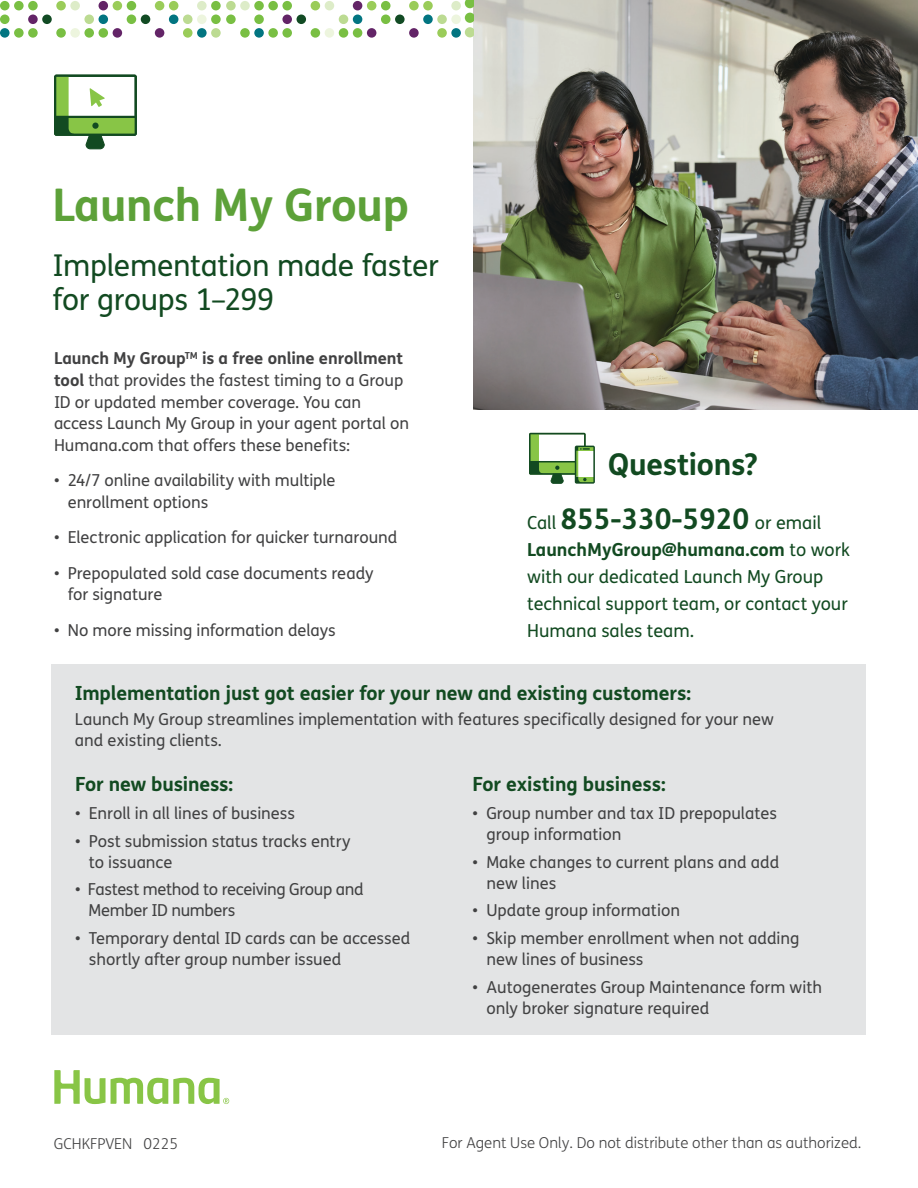
<style>
.page{position:relative;width:918px;height:1188px;background:#fff}
.page>*{position:absolute;margin:0;border:0;box-sizing:border-box;transform-origin:0 0}
.t1{font:700 45px "FS Humana";letter-spacing:-.005em;color:#5da139}
.t2{font:30px/34.5px "FS Humana";letter-spacing:-.01em;color:#124a21}
.t3{font:700 30px "FS Humana";letter-spacing:-.01em;color:#124a21}
.t4{font:700 28.5px "FS Humana";letter-spacing:-.005em;color:#124a21}
.t5{font:700 19.5px "FS Humana";letter-spacing:-.005em;color:#124a21}
.t6{font:18px/27px "FS Humana";color:#124a21}
.t7{font:16.5px/21px "FS Humana";color:#414142}
.t8{font:16.5px/21px "FS Humana";letter-spacing:-.02em;color:#414142}
.t9{font:300 15px "FS Humana";color:#414142}
.s1{font-weight:700}
.s2{font-weight:400;font-size:18px}
</style>
<div class="page">
<div style="left:52px;top:664px;width:814px;height:371px;background:#e3e4e5"></div>
<svg style="left:54px;top:1070px;width:175px;height:34px"></svg>
<svg style="left:54px;top:74px;width:83px;height:76px"></svg>
<img style="left:474px;top:0;width:444px;height:410px">
<svg style="left:529px;top:432px;width:66px;height:52px"></svg>
<svg style="left:465px;top:0;width:9px;height:37px"></svg>
<div style="left:409px;top:1px;width:10px;height:9px;background:#9acc59;border-radius:50%"></div>
<div style="left:409px;top:28px;width:10px;height:10px;background:#632467;border-radius:50%"></div>
<div style="left:437px;top:15px;width:10px;height:9px;background:#bcdb92;border-radius:50%"></div>
<div style="left:437px;top:28px;width:10px;height:10px;background:#9acc59;border-radius:50%"></div>
<div style="left:381px;top:1px;width:10px;height:9px;background:#79bf43;border-radius:50%"></div>
<div style="left:381px;top:15px;width:10px;height:9px;background:#79bf43;border-radius:50%"></div>
<div style="left:339px;top:15px;width:9px;height:9px;background:#bcdb92;border-radius:50%"></div>
<div style="left:339px;top:28px;width:9px;height:10px;background:#79bf43;border-radius:50%"></div>
<div style="left:268px;top:1px;width:10px;height:9px;background:#79bf43;border-radius:50%"></div>
<div style="left:268px;top:28px;width:10px;height:10px;background:#79bf43;border-radius:50%"></div>
<div style="left:282px;top:1px;width:10px;height:9px;background:#79bf43;border-radius:50%"></div>
<div style="left:282px;top:15px;width:10px;height:9px;background:#632467;border-radius:50%"></div>
<div style="left:282px;top:28px;width:10px;height:10px;background:#79bf43;border-radius:50%"></div>
<div style="left:451px;top:1px;width:10px;height:9px;background:#ddecc8;border-radius:50%"></div>
<div style="left:451px;top:15px;width:10px;height:9px;background:#edf5de;border-radius:50%"></div>
<div style="left:451px;top:28px;width:10px;height:10px;background:#027581;border-radius:50%"></div>
<div style="left:395px;top:15px;width:10px;height:9px;background:#124b24;border-radius:50%"></div>
<div style="left:353px;top:1px;width:9px;height:9px;background:#632467;border-radius:50%"></div>
<div style="left:353px;top:15px;width:9px;height:9px;background:#027581;border-radius:50%"></div>
<div style="left:353px;top:28px;width:9px;height:10px;background:#79bf43;border-radius:50%"></div>
<div style="left:297px;top:15px;width:9px;height:9px;background:#124b24;border-radius:50%"></div>
<div style="left:226px;top:1px;width:10px;height:9px;background:#bcdb92;border-radius:50%"></div>
<div style="left:226px;top:15px;width:10px;height:9px;background:#79bf43;border-radius:50%"></div>
<div style="left:423px;top:1px;width:10px;height:9px;background:#9acc59;border-radius:50%"></div>
<div style="left:423px;top:15px;width:10px;height:9px;background:#027581;border-radius:50%"></div>
<div style="left:367px;top:1px;width:9px;height:9px;background:#9acc59;border-radius:50%"></div>
<div style="left:367px;top:28px;width:9px;height:10px;background:#632467;border-radius:50%"></div>
<div style="left:311px;top:1px;width:9px;height:9px;background:#9acc59;border-radius:50%"></div>
<div style="left:311px;top:28px;width:9px;height:10px;background:#79bf43;border-radius:50%"></div>
<div style="left:240px;top:1px;width:10px;height:9px;background:#ddecc8;border-radius:50%"></div>
<div style="left:240px;top:28px;width:10px;height:10px;background:#79bf43;border-radius:50%"></div>
<div style="left:325px;top:1px;width:9px;height:9px;background:#ddecc8;border-radius:50%"></div>
<div style="left:325px;top:28px;width:9px;height:10px;background:#edf5de;border-radius:50%"></div>
<div style="left:254px;top:1px;width:10px;height:9px;background:#79bf43;border-radius:50%"></div>
<div style="left:254px;top:15px;width:10px;height:9px;background:#79bf43;border-radius:50%"></div>
<div style="left:254px;top:28px;width:10px;height:10px;background:#027581;border-radius:50%"></div>
<div style="left:211px;top:1px;width:10px;height:9px;background:#79bf43;border-radius:50%"></div>
<div style="left:211px;top:15px;width:10px;height:9px;background:#79bf43;border-radius:50%"></div>
<div style="left:211px;top:28px;width:10px;height:10px;background:#bcdb92;border-radius:50%"></div>
<div style="left:155px;top:1px;width:9px;height:9px;background:#9acc59;border-radius:50%"></div>
<div style="left:155px;top:28px;width:9px;height:10px;background:#632467;border-radius:50%"></div>
<div style="left:183px;top:15px;width:10px;height:9px;background:#bcdb92;border-radius:50%"></div>
<div style="left:183px;top:28px;width:10px;height:10px;background:#9acc59;border-radius:50%"></div>
<div style="left:127px;top:1px;width:9px;height:9px;background:#79bf43;border-radius:50%"></div>
<div style="left:127px;top:15px;width:9px;height:9px;background:#79bf43;border-radius:50%"></div>
<div style="left:84px;top:15px;width:10px;height:9px;background:#bcdb92;border-radius:50%"></div>
<div style="left:84px;top:28px;width:10px;height:10px;background:#79bf43;border-radius:50%"></div>
<div style="left:14px;top:1px;width:10px;height:9px;background:#79bf43;border-radius:50%"></div>
<div style="left:14px;top:28px;width:10px;height:10px;background:#79bf43;border-radius:50%"></div>
<div style="left:28px;top:1px;width:10px;height:9px;background:#79bf43;border-radius:50%"></div>
<div style="left:28px;top:15px;width:10px;height:9px;background:#632467;border-radius:50%"></div>
<div style="left:28px;top:28px;width:10px;height:10px;background:#79bf43;border-radius:50%"></div>
<div style="left:197px;top:1px;width:10px;height:9px;background:#ddecc8;border-radius:50%"></div>
<div style="left:197px;top:15px;width:10px;height:9px;background:#edf5de;border-radius:50%"></div>
<div style="left:197px;top:28px;width:10px;height:10px;background:#027581;border-radius:50%"></div>
<div style="left:141px;top:15px;width:9px;height:9px;background:#124b24;border-radius:50%"></div>
<div style="left:99px;top:1px;width:9px;height:9px;background:#632467;border-radius:50%"></div>
<div style="left:99px;top:15px;width:9px;height:9px;background:#027581;border-radius:50%"></div>
<div style="left:99px;top:28px;width:9px;height:10px;background:#79bf43;border-radius:50%"></div>
<div style="left:42px;top:15px;width:10px;height:9px;background:#124b24;border-radius:50%"></div>
<div style="left:169px;top:1px;width:9px;height:9px;background:#9acc59;border-radius:50%"></div>
<div style="left:169px;top:15px;width:9px;height:9px;background:#027581;border-radius:50%"></div>
<div style="left:113px;top:1px;width:9px;height:9px;background:#9acc59;border-radius:50%"></div>
<div style="left:113px;top:28px;width:9px;height:10px;background:#632467;border-radius:50%"></div>
<div style="left:56px;top:1px;width:10px;height:9px;background:#9acc59;border-radius:50%"></div>
<div style="left:56px;top:28px;width:10px;height:10px;background:#79bf43;border-radius:50%"></div>
<div style="left:70px;top:1px;width:10px;height:9px;background:#ddecc8;border-radius:50%"></div>
<div style="left:70px;top:28px;width:10px;height:10px;background:#edf5de;border-radius:50%"></div>
<div style="left:0;top:1px;width:10px;height:9px;background:#79bf43;border-radius:50%"></div>
<div style="left:0;top:15px;width:10px;height:9px;background:#79bf43;border-radius:50%"></div>
<div style="left:0;top:28px;width:10px;height:10px;background:#027581;border-radius:50%"></div>
<h1 class="t1" style="left:52px;top:170px;width:358px">Launch My Group</h1>
<h2 class="t2" style="left:52px;top:247px;width:388px">Implementation made faster for groups 1–299</h2>
<p class="t7" style="left:54px;top:347px;width:357px;line-height:21.8px"><span class="s1">Launch My Group</span><sup>TM</sup> <span class="s1">is a free online enrollment tool</span> that provides the fastest timing to a Group ID or updated member coverage. You can access Launch My Group in your agent portal on Humana.com that offers these benefits:</p>
<p class="t7" style="left:68px;top:469px;width:269px;line-height:21.8px;text-indent:-14px">• 24/7 online availability with multiple enrollment options</p>
<p class="t7" style="left:54px;top:527px;width:345px">• Electronic application for quicker turnaround</p>
<p class="t7" style="left:68px;top:562px;width:307px;line-height:21.8px;text-indent:-14px">• Prepopulated sold case documents ready for signature</p>
<p class="t7" style="left:54px;top:620px;width:283px">• No more missing information delays</p>
<h2 class="t3" style="left:608px;top:441px;width:151px">Questions?</h2>
<h3 class="t4" style="left:527px;top:496px;width:296px"><span class="s2">Call</span> 855-330-5920 <span class="s2">or email</span></h3>
<p class="t6" style="left:527px;top:535px;width:324px"><span class="s1">LaunchMyGroup@humana.com</span> to work with our dedicated Launch My Group technical support team, or contact your<br>Humana sales team.</p>
<p class="t5" style="left:75px;top:678px;width:618px">Implementation just got easier for your new and existing customers:</p>
<p class="t7" style="left:75px;top:709px;width:700px">Launch My Group streamlines implementation with features specifically designed for your new and existing clients.</p>
<p class="t5" style="left:75px;top:769px;width:160px">For new business:</p>
<p class="t7" style="left:75px;top:802px;width:221px">• Enroll in all lines of business</p>
<p class="t7" style="left:89px;top:830px;width:263px;text-indent:-14px">• Post submission status tracks entry to issuance</p>
<p class="t8" style="left:89px;top:879px;width:277px;text-indent:-14px">• Fastest method to receiving Group and<br>Member ID numbers</p>
<p class="t7" style="left:89px;top:927px;width:323px;text-indent:-14px">• Temporary dental ID cards can be accessed shortly after group number issued</p>
<p class="t5" style="left:473px;top:769px;width:195px">For existing business:</p>
<p class="t7" style="left:486px;top:802px;width:292px;text-indent:-14px">• Group number and tax ID prepopulates group information</p>
<p class="t7" style="left:486px;top:851px;width:294px;text-indent:-14px">• Make changes to current plans and add new lines</p>
<p class="t7" style="left:473px;top:900px;width:209px">• Update group information</p>
<p class="t7" style="left:486px;top:927px;width:315px;text-indent:-14px">• Skip member enrollment when not adding new lines of business</p>
<p class="t7" style="left:486px;top:976px;width:337px;text-indent:-14px">• Autogenerates Group Maintenance form with only broker signature required</p>
<p class="t9" style="left:54px;top:1134px;width:126px">GCHKFPVEN 0225</p>
<p class="t9" style="left:442px;top:1132px;width:421px">For Agent Use Only. Do not distribute other than as authorized.</p>
</div>
